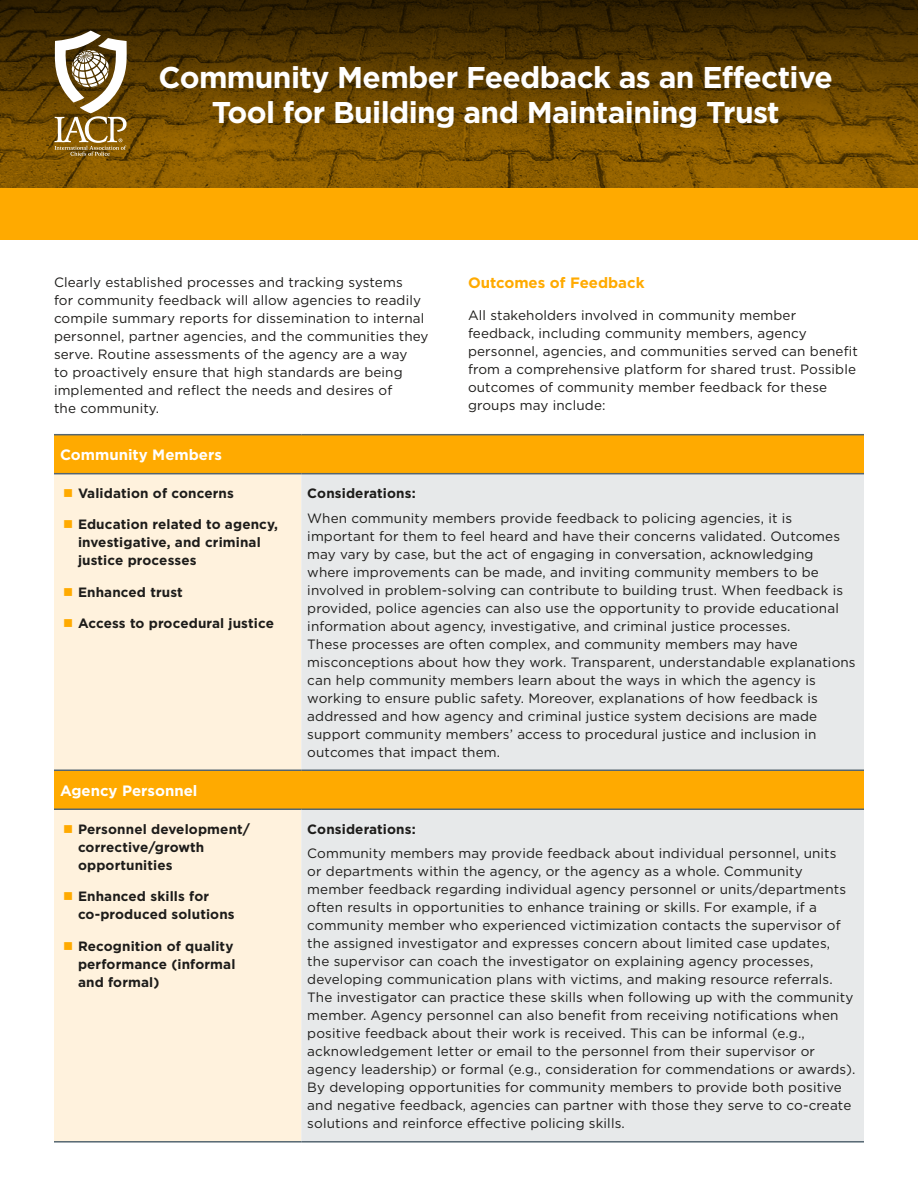
<style>
.page{position:relative;width:918px;height:1188px;background:#fff}
.page>*{position:absolute;margin:0;border:0;box-sizing:border-box;transform-origin:0 0}
.t1{font:700 30px/34.5px "Gotham";letter-spacing:-.02em;color:#fff;text-align:center}
.Subhead{font:700 15px "Gotham";color:#fff}
.gold_Subhead{font:700 15px "Gotham";color:#fa0}
.Body{font:13.5px/18px "Gotham";letter-spacing:.01em;color:#1d1c1a}
.Body-2{font:700 13.5px/18px "Gotham";letter-spacing:.01em;color:#1d1c1a}
.s1{color:#fa0}
</style>
<div class="page">
<div style="left:0;top:187px;width:918px;height:51px;background:#fa0"></div>
<img style="left:0;top:143px;width:918px;height:44px">
<svg style="left:0;top:0;width:918px;height:143px;background:#573a00"></svg>
<svg style="left:54px;top:31px;width:73px;height:125px"></svg>
<div style="left:54px;top:435px;width:810px;height:38px;background:#fa0"></div>
<div style="left:54px;top:474px;width:247px;height:667px;background:#fff2dd"></div>
<div style="left:301px;top:474px;width:563px;height:667px;background:#e7e9ea"></div>
<hr style="left:54px;top:434px;width:247px;height:1px;background:#556671">
<hr style="left:301px;top:434px;width:563px;height:1px;background:#556671">
<hr style="left:54px;top:473px;width:247px;height:1px;background:#556671">
<hr style="left:301px;top:473px;width:563px;height:1px;background:#556671">
<hr style="left:54px;top:769px;width:247px;height:2px;background:#556671">
<hr style="left:301px;top:769px;width:563px;height:2px;background:#556671">
<hr style="left:54px;top:808px;width:247px;height:2px;background:#556671">
<hr style="left:301px;top:808px;width:563px;height:2px;background:#556671">
<hr style="left:54px;top:1141px;width:247px;height:2px;background:#556671">
<hr style="left:301px;top:1141px;width:563px;height:2px;background:#556671">
<h1 class="t1" style="left:158px;top:60px;width:676px">Community Member Feedback as an Effective<br>Tool for Building and Maintaining Trust</h1>
<p class="Body" style="left:54px;top:273px;width:376px">Clearly established processes and tracking systems<br>for community feedback will allow agencies to readily compile summary reports for dissemination to internal personnel, partner agencies, and the communities they serve. Routine assessments of the agency are a way<br>to proactively ensure that high standards are being implemented and reflect the needs and desires of<br>the community.</p>
<p class="gold_Subhead" style="left:468px;top:274px;width:178px">Outcomes of Feedback</p>
<p class="Body" style="left:468px;top:306px;width:391px">All stakeholders involved in community member feedback, including community members, agency personnel, agencies, and communities served can benefit from a comprehensive platform for shared trust. Possible outcomes of community member feedback for these groups may include:</p>
<p class="Subhead" style="left:60px;top:446px;width:163px">Community Members</p>
<p class="Body-2" style="left:63px;top:484px;width:172px"><span class="s1">■</span> Validation of concerns</p>
<p class="Body-2" style="left:78px;top:516px;width:202px;text-indent:-15px"><span class="s1">■</span> Education related to agency, investigative, and criminal justice processes</p>
<p class="Body-2" style="left:63px;top:583px;width:121px"><span class="s1">■</span> Enhanced trust</p>
<p class="Body-2" style="left:63px;top:615px;width:212px"><span class="s1">■</span> Access to procedural justice</p>
<p class="Subhead" style="left:60px;top:781px;width:139px">Agency Personnel</p>
<p class="Body-2" style="left:78px;top:820px;width:174px;text-indent:-15px"><span class="s1">■</span> Personnel development/ corrective/growth opportunities</p>
<p class="Body-2" style="left:78px;top:887px;width:158px;text-indent:-15px"><span class="s1">■</span> Enhanced skills for co-produced solutions</p>
<p class="Body-2" style="left:78px;top:937px;width:159px;text-indent:-15px"><span class="s1">■</span> Recognition of quality performance (informal and formal)</p>
<p class="Body-2" style="left:307px;top:484px;width:110px">Considerations:</p>
<p class="Body" style="left:307px;top:509px;width:550px">When community members provide feedback to policing agencies, it is important for them to feel heard and have their concerns validated. Outcomes may vary by case, but the act of engaging in conversation, acknowledging where improvements can be made, and inviting community members to be involved in problem-solving can contribute to building trust. When feedback is provided, police agencies can also use the opportunity to provide educational information about agency, investigative, and criminal justice processes.<br>These processes are often complex, and community members may have misconceptions about how they work. Transparent, understandable explanations can help community members learn about the ways in which the agency is working to ensure public safety. Moreover, explanations of how feedback is addressed and how agency and criminal justice system decisions are made support community members’ access to procedural justice and inclusion in outcomes that impact them.</p>
<p class="Body-2" style="left:307px;top:820px;width:110px">Considerations:</p>
<p class="Body" style="left:307px;top:844px;width:550px">Community members may provide feedback about individual personnel, units<br>or departments within the agency, or the agency as a whole. Community member feedback regarding individual agency personnel or units/departments often results in opportunities to enhance training or skills. For example, if a community member who experienced victimization contacts the supervisor of the assigned investigator and expresses concern about limited case updates, the supervisor can coach the investigator on explaining agency processes, developing communication plans with victims, and making resource referrals.<br>The investigator can practice these skills when following up with the community member. Agency personnel can also benefit from receiving notifications when positive feedback about their work is received. This can be informal (e.g., acknowledgement letter or email to the personnel from their supervisor or agency leadership) or formal (e.g., consideration for commendations or awards).<br>By developing opportunities for community members to provide both positive and negative feedback, agencies can partner with those they serve to co-create solutions and reinforce effective policing skills.</p>
</div>
